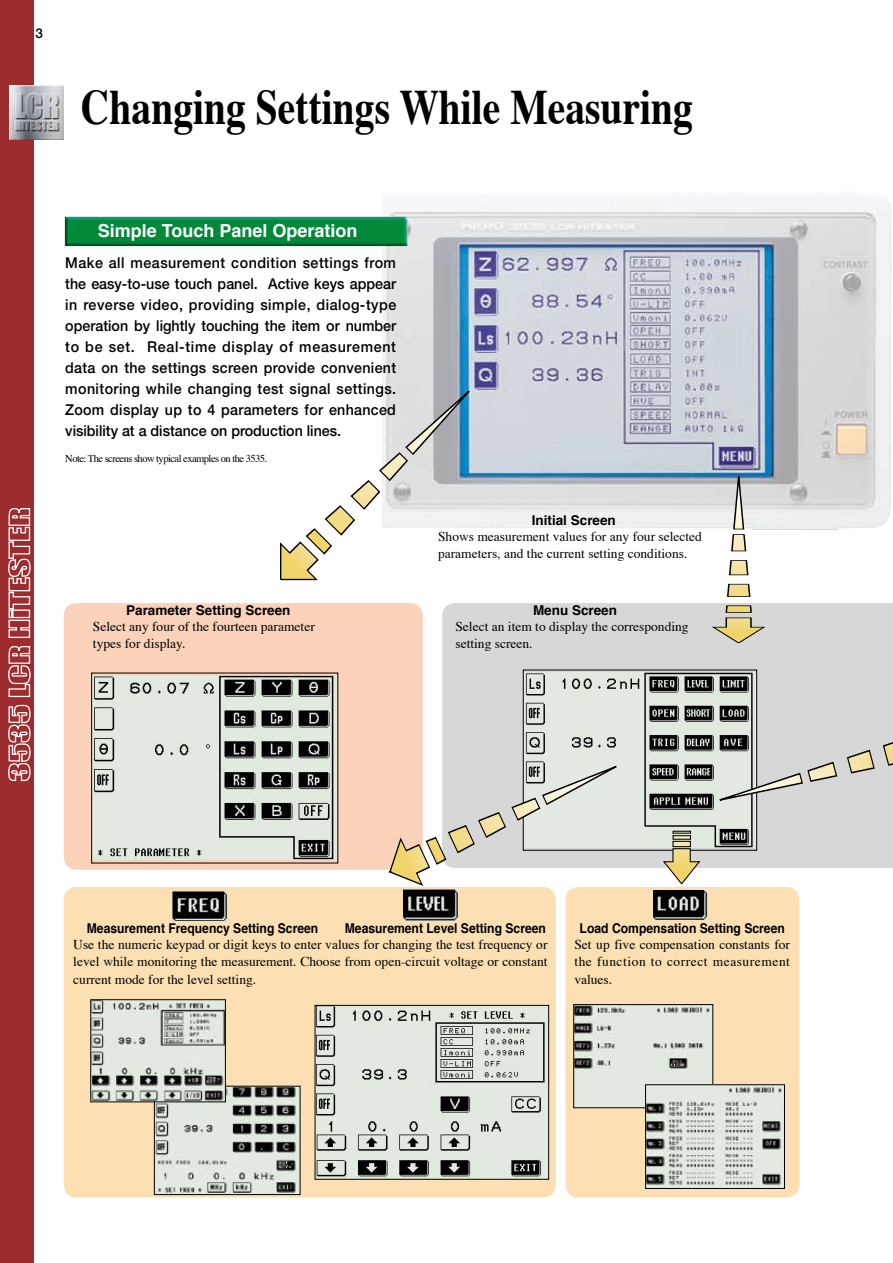
<style>
.page{position:relative;width:893px;height:1263px;background:#fff}
.page>*{position:absolute;margin:0;border:0;box-sizing:border-box;transform-origin:0 0}
.t1{font:700 49.5px "Times";color:#000;scale:.8 1}
.t2{font:700 18px "Helvetica";color:#fff}
.t3{font:500 15px/21px "Helvetica Neue";color:#000;text-align:justify;scale:.95 1}
.t4{font:13.5px/17.5px "Times";color:#000}
.t5{font:700 13.5px "Helvetica";color:#000;scale:.9 1}
.t6{font:700 13.5px "Helvetica";color:#000}
.t7{font:500 13.5px "Helvetica Neue";color:#000}
.t8{font:10.5px "Times";letter-spacing:-.05em;color:#000}
</style>
<div class="page">
<div style="left:442px;top:603px;width:451px;height:265px;background:#d7d7d7"></div>
<div style="left:64px;top:603px;width:359px;height:267px;background:#fbd2ba"></div>
<img style="left:383px;top:196px;width:509px;height:333px">
<div style="left:64px;top:887px;width:492px;height:310px;background:#fcdfb3"></div>
<div style="left:566px;top:887px;width:233px;height:310px;background:#fcdfb3"></div>
<img style="left:93px;top:675px;width:243px;height:185px">
<img style="left:525px;top:672px;width:230px;height:175px">
<div style="left:523px;top:670px;width:234px;height:180px;border:1px solid #000"></div>
<svg style="left:662px;top:848px;width:39px;height:36px"></svg>
<div style="left:673px;top:841px;width:17px;height:6px;background:#f6e5aa"></div>
<div style="left:672px;top:841px;width:19px;height:6px;border:1px solid #000"></div>
<hr style="left:673px;top:836px;width:17px;height:3px;background:#f9ecc1">
<div style="left:673px;top:835px;width:18px;height:5px;border:1px solid #000"></div>
<div style="left:673px;top:831px;width:18px;height:3px;border:1px solid #000"></div>
<svg style="left:260px;top:386px;width:214px;height:229px"></svg>
<svg style="left:377px;top:760px;width:243px;height:138px"></svg>
<svg style="left:727px;top:583px;width:24px;height:14px"></svg>
<svg style="left:729px;top:560px;width:20px;height:16px"></svg>
<svg style="left:730px;top:476px;width:17px;height:76px"></svg>
<svg style="left:710px;top:605px;width:57px;height:39px;background:#cdc4a6"></svg>
<svg style="left:882px;top:738px;width:11px;height:30px"></svg>
<svg style="left:846px;top:749px;width:30px;height:27px"></svg>
<svg style="left:717px;top:761px;width:121px;height:45px;background:#cbccc6"></svg>
<div style="left:0;top:0;width:34px;height:1263px;background:#9d2c2f"></div>
<svg style="left:8px;top:508px;width:23px;height:274px"></svg>
<img style="left:9px;top:86px;width:54px;height:54px">
<hr style="left:302px;top:586px;width:254px;height:4px;background:#fff">
<img style="left:156px;top:1088px;width:142px;height:105px">
<div style="left:154px;top:1086px;width:146px;height:109px;border:1px solid #000"></div>
<img style="left:92px;top:1001px;width:132px;height:99px">
<div style="left:90px;top:999px;width:136px;height:103px;border:1px solid #000"></div>
<img style="left:575px;top:1006px;width:136px;height:100px">
<div style="left:573px;top:1004px;width:140px;height:104px;border:1px solid #000"></div>
<img style="left:317px;top:1007px;width:230px;height:171px">
<div style="left:315px;top:1005px;width:234px;height:175px;border:1px solid #000"></div>
<img style="left:647px;top:1086px;width:136px;height:101px">
<div style="left:645px;top:1084px;width:140px;height:105px;border:1px solid #000"></div>
<img style="left:404px;top:890px;width:54px;height:30px">
<img style="left:172px;top:891px;width:54px;height:30px">
<img style="left:653px;top:890px;width:54px;height:29px">
<img style="left:65px;top:217px;width:342px;height:29px">
<p class="t7" style="left:36px;top:25px;width:9px">3</p>
<h1 class="t1" style="left:81px;top:74px;width:767px">Changing Settings While Measuring</h1>
<h2 class="t2" style="left:98px;top:219px;width:261px">Simple Touch Panel Operation</h2>
<p class="t3" style="left:65px;top:252px;width:350px">Make all measurement condition settings from the easy-to-use touch panel. Active keys appear in reverse video, providing simple, dialog-type operation by lightly touching the item or number to be set. Real-time display of measurement data on the settings screen provide convenient monitoring while changing test signal settings.<br>Zoom display up to 4 parameters for enhanced visibility at a distance on production lines.</p>
<p class="t8" style="left:65px;top:451px;width:203px">Note: The screens show typical examples on the 3535.</p>
<p class="t6" style="left:126px;top:601px;width:166px">Parameter Setting Screen</p>
<p class="t4" style="left:93px;top:618px;width:223px">Select any four of the fourteen parameter types for display.</p>
<p class="t6" style="left:532px;top:511px;width:86px">Initial Screen</p>
<p class="t4" style="left:438px;top:528px;width:265px">Shows measurement values for any four selected parameters, and the current setting conditions.</p>
<p class="t6" style="left:533px;top:601px;width:86px">Menu Screen</p>
<p class="t4" style="left:455px;top:618px;width:235px">Select an item to display the corresponding setting screen.</p>
<p class="t5" style="left:87px;top:919px;width:259px">Measurement Frequency Setting Screen</p>
<p class="t5" style="left:345px;top:919px;width:225px">Measurement Level Setting Screen</p>
<p class="t4" style="left:73px;top:936px;width:476px;text-align:justify">Use the numeric keypad or digit keys to enter values for changing the test frequency or level while monitoring the measurement. Choose from open-circuit voltage or constant current mode for the level setting.</p>
<p class="t5" style="left:580px;top:919px;width:230px">Load Compensation Setting Screen</p>
<p class="t4" style="left:574px;top:936px;width:217px;text-align:justify">Set up five compensation constants for the function to correct measurement values.</p>
</div>
